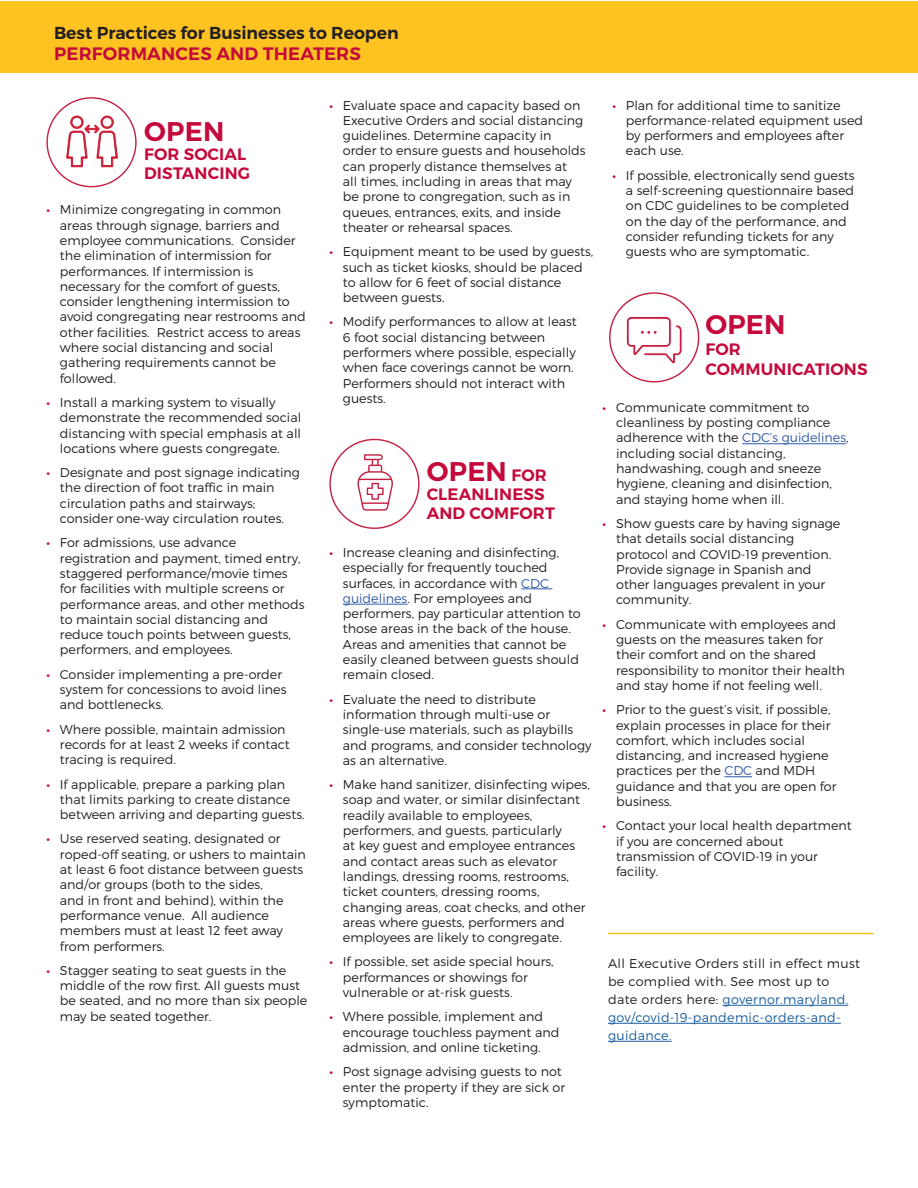
<style>
.page{position:relative;width:918px;height:1188px;background:#fff}
.page>*{position:absolute;margin:0;border:0;box-sizing:border-box;transform-origin:0 0}
.t1{font:600 27px "Montserrat";letter-spacing:.01em;color:#c40a3c}
.t2{font:600 18px "Montserrat";letter-spacing:.01em;color:#c40a3c}
.t3{font:600 17.25px "Montserrat";color:#231f20}
.t4{font:600 16.5px/18.8px "Montserrat";letter-spacing:.01em;color:#c40a3c}
.t5{font:300 12.75px/15.3px "Montserrat";color:#231f20}
.t6{font:300 12.75px/18px "Montserrat";letter-spacing:.025em;color:#231f20}
.s1{font-family:"Myriad Pro";font-weight:400;color:#c40a3c}
.s2{font-size:16.5px}
.s3{color:#325caa}
.s4{color:#175d9e}
</style>
<div class="page">
<div style="left:0;top:1px;width:918px;height:72px;background:#fec221"></div>
<svg style="left:357px;top:454px;width:36px;height:57px"></svg>
<svg style="left:626px;top:317px;width:56px;height:47px"></svg>
<hr style="left:521px;top:589px;width:31px;height:1px;background:#325caa">
<hr style="left:343px;top:604px;width:64px;height:1px;background:#325caa">
<hr style="left:742px;top:443px;width:104px;height:1px;background:#325caa">
<svg style="left:724px;top:776px;width:28px;height:1px"></svg>
<svg style="left:66px;top:116px;width:52px;height:51px"></svg>
<hr style="left:608px;top:933px;width:266px;height:1px;background:#fec221">
<hr style="left:723px;top:1005px;width:125px;height:1px;background:#175d9e">
<hr style="left:608px;top:1023px;width:233px;height:1px;background:#175d9e">
<hr style="left:608px;top:1041px;width:64px;height:1px;background:#175d9e">
<h3 class="t3" style="left:54px;top:22px;width:346px">Best Practices for Businesses to Reopen</h3>
<h2 class="t2" style="left:54px;top:43px;width:308px">PERFORMANCES AND THEATERS</h2>
<h1 class="t1" style="left:144px;top:115px;width:82px">OPEN</h1>
<p class="t4" style="left:144px;top:145px;width:107px">FOR SOCIAL<br>DISTANCING</p>
<p class="t5" style="left:60px;top:202px;width:247px;text-indent:-14px"><span class="s1">•</span> Minimize congregating in common areas through signage, barriers and employee communications. Consider the elimination of intermission for performances. If intermission is necessary for the comfort of guests, consider lengthening intermission to avoid congregating near restrooms and other facilities. Restrict access to areas where social distancing and social gathering requirements cannot be followed.</p>
<p class="t5" style="left:60px;top:395px;width:243px;text-indent:-14px"><span class="s1">•</span> Install a marking system to visually demonstrate the recommended social distancing with special emphasis at all locations where guests congregate.</p>
<p class="t5" style="left:60px;top:465px;width:241px;text-indent:-14px"><span class="s1">•</span> Designate and post signage indicating the direction of foot traffic in main circulation paths and stairways; consider one-way circulation routes.</p>
<p class="t5" style="left:60px;top:535px;width:246px;text-indent:-14px"><span class="s1">•</span> For admissions, use advance registration and payment, timed entry, staggered performance/movie times for facilities with multiple screens or performance areas, and other methods to maintain social distancing and reduce touch points between guests, performers, and employees.</p>
<p class="t5" style="left:60px;top:666px;width:228px;text-indent:-14px"><span class="s1">•</span> Consider implementing a pre-order system for concessions to avoid lines and bottlenecks.</p>
<p class="t5" style="left:60px;top:721px;width:231px;text-indent:-14px"><span class="s1">•</span> Where possible, maintain admission records for at least 2 weeks if contact tracing is required.</p>
<p class="t5" style="left:60px;top:776px;width:246px;text-indent:-14px"><span class="s1">•</span> If applicable, prepare a parking plan that limits parking to create distance between arriving and departing guests.</p>
<p class="t5" style="left:60px;top:831px;width:248px;text-indent:-14px"><span class="s1">•</span> Use reserved seating, designated or roped-off seating, or ushers to maintain at least 6 foot distance between guests and/or groups (both to the sides,<br>and in front and behind), within the performance venue. All audience members must at least 12 feet away from performers.</p>
<p class="t5" style="left:60px;top:962px;width:249px;text-indent:-14px"><span class="s1">•</span> Stagger seating to seat guests in the middle of the row first. All guests must be seated, and no more than six people may be seated together.</p>
<p class="t5" style="left:343px;top:97px;width:244px;text-indent:-14px"><span class="s1">•</span> Evaluate space and capacity based on Executive Orders and social distancing guidelines. Determine capacity in order to ensure guests and households can properly distance themselves at<br>all times, including in areas that may be prone to congregation, such as in queues, entrances, exits, and inside theater or rehearsal spaces.</p>
<p class="t5" style="left:343px;top:244px;width:252px;text-indent:-14px"><span class="s1">•</span> Equipment meant to be used by guests, such as ticket kiosks, should be placed to allow for 6 feet of social distance between guests.</p>
<p class="t5" style="left:343px;top:314px;width:236px;text-indent:-14px"><span class="s1">•</span> Modify performances to allow at least<br>6 foot social distancing between performers where possible, especially when face coverings cannot be worn.<br>Performers should not interact with guests.</p>
<h1 class="t1" style="left:427px;top:455px;width:122px">OPEN <span class="s2">FOR</span></h1>
<p class="t4" style="left:427px;top:485px;width:130px">CLEANLINESS<br>AND COMFORT</p>
<p class="t5" style="left:343px;top:545px;width:239px;text-indent:-14px"><span class="s1">•</span> Increase cleaning and disinfecting, especially for frequently touched surfaces, in accordance with <span class="s3">CDC guidelines</span>. For employees and performers, pay particular attention to those areas in the back of the house.<br>Areas and amenities that cannot be easily cleaned between guests should remain closed.</p>
<p class="t5" style="left:343px;top:691px;width:250px;text-indent:-14px"><span class="s1">•</span> Evaluate the need to distribute information through multi-use or single-use materials, such as playbills and programs, and consider technology as an alternative.</p>
<p class="t5" style="left:343px;top:777px;width:248px;text-indent:-14px"><span class="s1">•</span> Make hand sanitizer, disinfecting wipes, soap and water, or similar disinfectant readily available to employees, performers, and guests, particularly<br>at key guest and employee entrances and contact areas such as elevator landings, dressing rooms, restrooms, ticket counters, dressing rooms, changing areas, coat checks, and other areas where guests, performers and employees are likely to congregate.</p>
<p class="t5" style="left:343px;top:954px;width:212px;text-indent:-14px"><span class="s1">•</span> If possible, set aside special hours, performances or showings for vulnerable or at-risk guests.</p>
<p class="t5" style="left:343px;top:1009px;width:218px;text-indent:-14px"><span class="s1">•</span> Where possible, implement and encourage touchless payment and admission, and online ticketing.</p>
<p class="t5" style="left:343px;top:1064px;width:224px;text-indent:-14px"><span class="s1">•</span> Post signage advising guests to not enter the property if they are sick or symptomatic.</p>
<p class="t5" style="left:626px;top:97px;width:239px;text-indent:-14px"><span class="s1">•</span> Plan for additional time to sanitize performance-related equipment used by performers and employees after each use.</p>
<p class="t5" style="left:626px;top:167px;width:230px;text-indent:-14px"><span class="s1">•</span> If possible, electronically send guests a self-screening questionnaire based on CDC guidelines to be completed on the day of the performance, and consider refunding tickets for any guests who are symptomatic.</p>
<h1 class="t1" style="left:705px;top:308px;width:82px">OPEN</h1>
<p class="t4" style="left:705px;top:340px;width:164px;line-height:19.5px">FOR<br>COMMUNICATIONS</p>
<p class="t5" style="left:616px;top:399px;width:234px;text-indent:-14px"><span class="s1">•</span> Communicate commitment to cleanliness by posting compliance adherence with the <span class="s3">CDC’s guidelines</span>, including social distancing, handwashing, cough and sneeze hygiene, cleaning and disinfection, and staying home when ill.</p>
<p class="t5" style="left:616px;top:516px;width:226px;text-indent:-14px"><span class="s1">•</span> Show guests care by having signage that details social distancing protocol and COVID-19 prevention.<br>Provide signage in Spanish and other languages prevalent in your community.</p>
<p class="t5" style="left:616px;top:616px;width:230px;text-indent:-14px"><span class="s1">•</span> Communicate with employees and guests on the measures taken for their comfort and on the shared responsibility to monitor their health and stay home if not feeling well.</p>
<p class="t5" style="left:616px;top:702px;width:222px;text-indent:-14px"><span class="s1">•</span> Prior to the guest’s visit, if possible, explain processes in place for their comfort, which includes social distancing, and increased hygiene practices per the <span class="s3">CDC</span> and MDH guidance and that you are open for business.</p>
<p class="t5" style="left:616px;top:818px;width:237px;text-indent:-14px"><span class="s1">•</span> Contact your local health department if you are concerned about transmission of COVID-19 in your facility.</p>
<p class="t6" style="left:608px;top:954px;width:254px">All Executive Orders still in effect must be complied with. See most up to date orders here: <span class="s4">governor.maryland. gov/covid-19-pandemic-orders-and&shy;guidance.</span></p>
</div>
